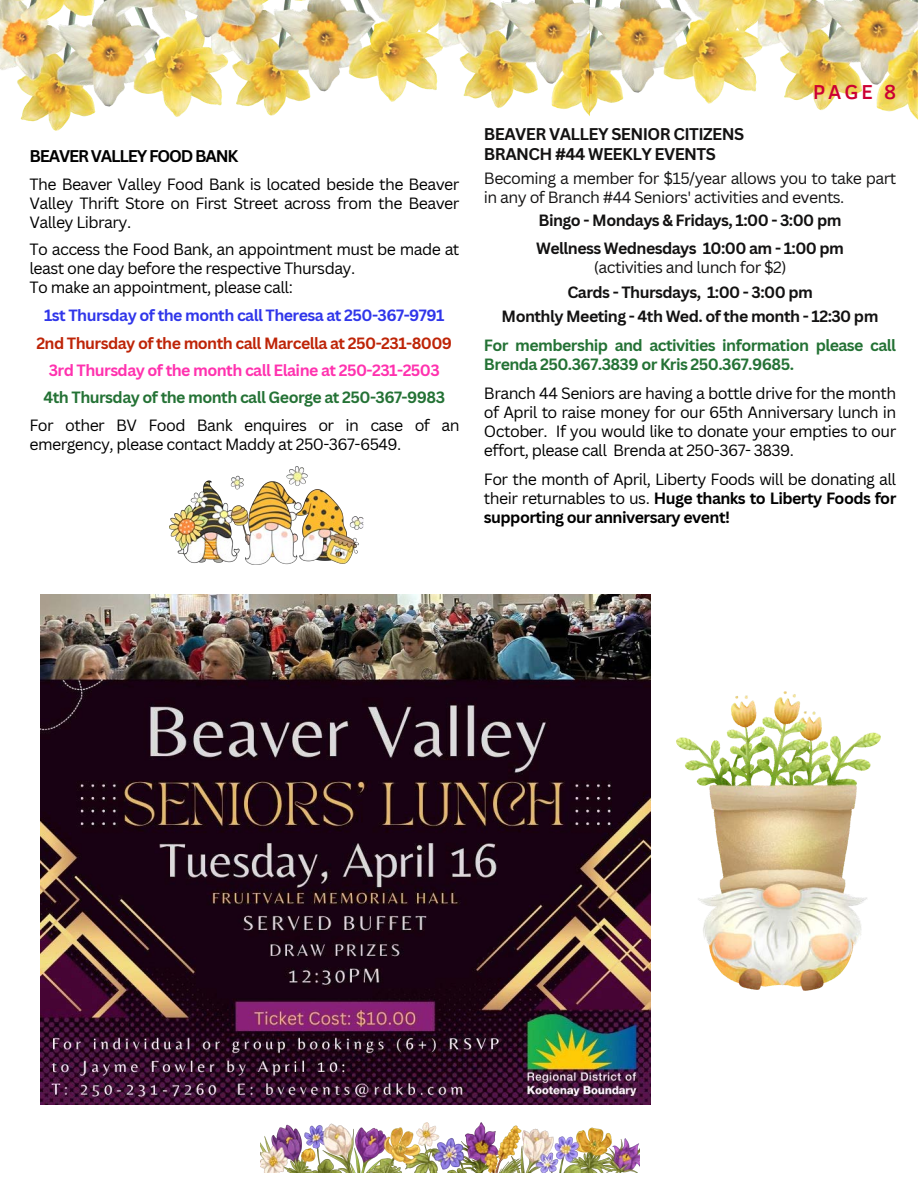
<style>
.page{position:relative;width:918px;height:1188px;background:#fff}
.page>*{position:absolute;margin:0;border:0;box-sizing:border-box;transform-origin:0 0}
.t1{font:500 20.7px "Clear Sans";color:#c03}
.t2{font:700 16.5px/19.8px "Canva Sans";letter-spacing:-.035em;color:#131212}
.t3{font:700 16.5px "Canva Sans";letter-spacing:-.07em;color:#000}
.t4{font:15.9px/19px "Canva Sans";letter-spacing:-.035em;color:#000;text-align:justify}
.t5{font:700 15.9px/27.8px "Canva Sans";letter-spacing:-.035em;color:#131212}
.t6{font:700 15.9px/19px "Canva Sans";letter-spacing:-.035em;color:#247235}
.t7{font:15.9px/19px "Canva Sans";letter-spacing:-.035em;color:#131212}
.t8{font:700 15.9px "Canva Sans";letter-spacing:-.035em;color:#be2407}
.t9{font:700 15.9px "Canva Sans";letter-spacing:-.035em;color:#3036ea}
.t10{font:700 15.9px "Canva Sans";letter-spacing:-.035em;color:#ff32af}
.s1{font-weight:700}
</style>
<div class="page">
<img style="left:40px;top:594px;width:610px;height:511px">
<img style="left:0;top:0;width:918px;height:131px">
<img style="left:260px;top:1122px;width:379px;height:51px">
<img style="left:676px;top:692px;width:204px;height:299px">
<img style="left:169px;top:467px;width:195px;height:98px">
<p class="t3" style="left:30px;top:144px;width:210px">BEAVER VALLEY FOOD BANK</p>
<p class="t4" style="left:30px;top:174px;width:431px">The Beaver Valley Food Bank is located beside the Beaver Valley Thrift Store on First Street across from the Beaver Valley Library.</p>
<p class="t4" style="left:30px;top:239px;width:431px;text-align:left">To access the Food Bank, an appointment must be made at least one day before the respective Thursday.<br>To make an appointment, please call:</p>
<p class="t9" style="left:44px;top:304px;width:402px">1st Thursday of the month call Theresa at 250-367-9791</p>
<p class="t8" style="left:36px;top:332px;width:417px">2nd Thursday of the month call Marcella at 250-231-8009</p>
<p class="t10" style="left:49px;top:359px;width:393px">3rd Thursday of the month call Elaine at 250-231-2503</p>
<p class="t6" style="left:43px;top:387px;width:403px">4th Thursday of the month call George at 250-367-9983</p>
<p class="t4" style="left:30px;top:415px;width:432px">For other BV Food Bank enquires or in case of an emergency, please contact Maddy at 250-367-6549.</p>
<h1 class="t1" style="left:813px;top:77px;width:85px">PAGE 8</h1>
<p class="t2" style="left:484px;top:124px;width:262px">BEAVER VALLEY SENIOR CITIZENS<br>BRANCH #44 WEEKLY EVENTS</p>
<p class="t7" style="left:484px;top:168px;width:414px">Becoming a member for $15/year allows you to take part in any of Branch #44 Seniors' activities and events.</p>
<p class="t5" style="left:536px;top:206px;width:309px">Bingo - Mondays &amp; Fridays, 1:00 - 3:00 pm<br>Wellness Wednesdays 10:00 am - 1:00 pm</p>
<p class="t7" style="left:594px;top:257px;width:194px">(activities and lunch for $2)</p>
<p class="t5" style="left:502px;top:280px;width:378px;line-height:23.7px;text-align:center">Cards - Thursdays, 1:00 - 3:00 pm<br>Monthly Meeting - 4th Wed. of the month - 12:30 pm</p>
<p class="t6" style="left:484px;top:335px;width:414px">For membership and activities information please call<br>Brenda 250.367.3839 or Kris 250.367.9685.</p>
<p class="t4" style="left:484px;top:383px;width:414px">Branch 44 Seniors are having a bottle drive for the month of April to raise money for our 65th Anniversary lunch in October. If you would like to donate your empties to our effort, please call Brenda at 250-367- 3839.</p>
<p class="t4" style="left:484px;top:469px;width:414px">For the month of April, Liberty Foods will be donating all their returnables to us. <span class="s1">Huge thanks to Liberty Foods for supporting our anniversary event!</span></p>
</div>
